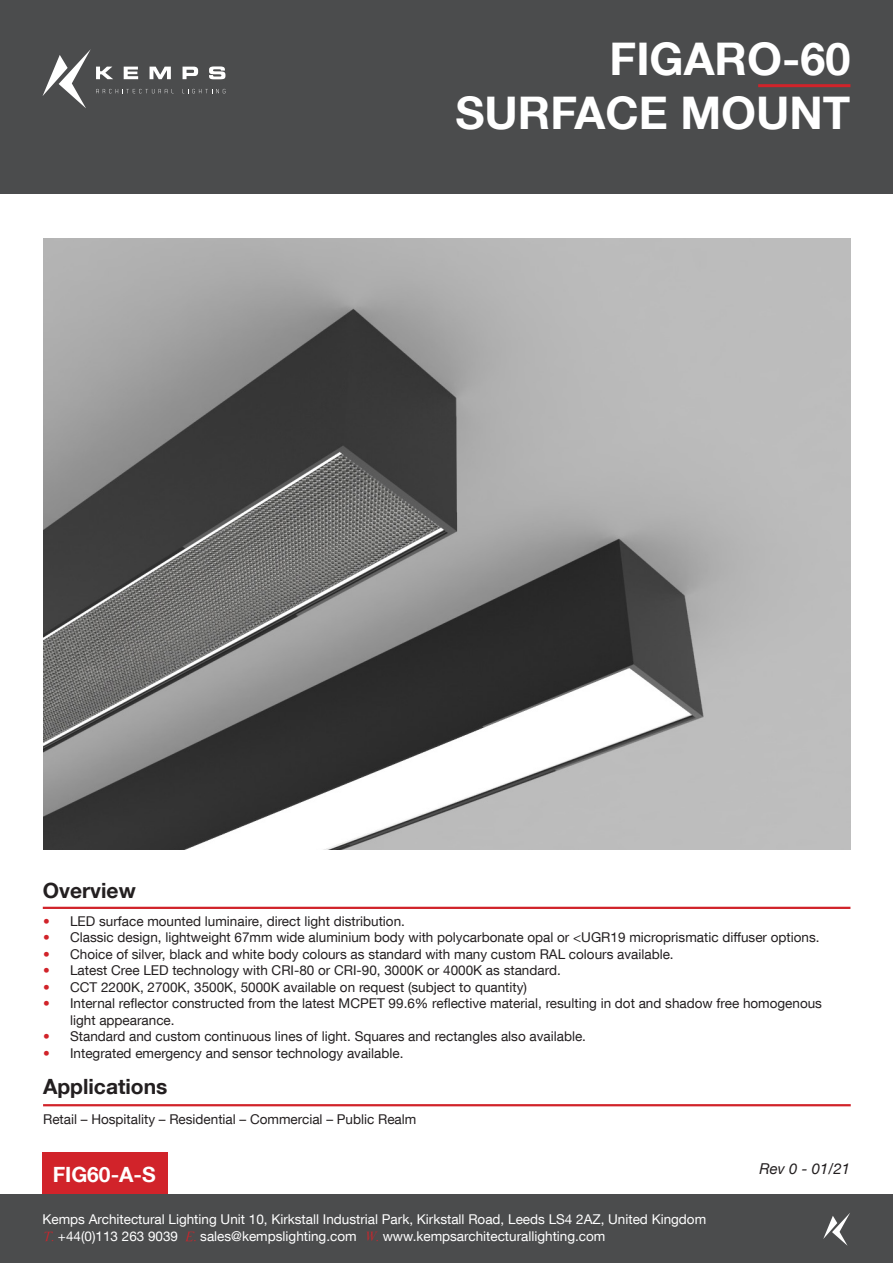
<style>
.page{position:relative;width:893px;height:1263px;background:#fff}
.page>*{position:absolute;margin:0;border:0;box-sizing:border-box;transform-origin:0 0}
.t1{font:700 45px/54px "Helvetica Neue LT Com";color:#fff;text-align:right}
.t2{font:700 21px "Helvetica Neue LT Com";color:#231f20}
.t3{font:700 21px "Helvetica Neue LT Com";color:#fff}
.t4{font:italic 15px "Helvetica Neue LT Com";color:#231f20}
.t5{font:13.5px/16.5px "Helvetica Neue LT Com";color:#231f20}
.t6{font:13.5px "Helvetica Neue LT Com";color:#fff}
.s1{color:#d1232a}
.s2{font-family:"Euro Roman";font-style:italic;color:#d1232a}
</style>
<div class="page">
<div style="left:0;top:0;width:893px;height:194px;background:#4b4c4d"></div>
<svg style="left:183px;top:67px;width:15px;height:12px"></svg>
<svg style="left:209px;top:66px;width:16px;height:13px"></svg>
<svg style="left:43px;top:49px;width:131px;height:59px"></svg>
<svg style="left:182px;top:89px;width:43px;height:4px"></svg>
<hr style="left:758px;top:84px;width:92px;height:3px;background:#d1232a">
<div style="left:43px;top:1152px;width:125px;height:44px;background:#d1232a"></div>
<div style="left:0;top:1194px;width:893px;height:69px;background:#4b4c4d"></div>
<svg style="left:823px;top:1213px;width:27px;height:33px"></svg>
<hr style="left:43px;top:1104px;width:808px;height:2px;background:#d1232a">
<img style="left:43px;top:238px;width:807px;height:611px">
<hr style="left:43px;top:907px;width:807px;height:2px;background:#d1232a">
<p class="t2" style="left:43px;top:877px;width:94px">Overview</p>
<h1 class="t1" style="left:455px;top:30px;width:397px">FIGARO-60<br>SURFACE MOUNT</h1>
<p class="t5" style="left:43px;top:912px;width:363px"><span class="s1">•</span> LED surface mounted luminaire, direct light distribution.</p>
<p class="t5" style="left:43px;top:929px;width:778px"><span class="s1">•</span> Classic design, lightweight 67mm wide aluminium body with polycarbonate opal or &lt;UGR19 microprismatic diffuser options.</p>
<p class="t5" style="left:43px;top:945px;width:632px"><span class="s1">•</span> Choice of silver, black and white body colours as standard with many custom RAL colours available.</p>
<p class="t5" style="left:43px;top:962px;width:519px"><span class="s1">•</span> Latest Cree LED technology with CRI-80 or CRI-90, 3000K or 4000K as standard.</p>
<p class="t5" style="left:43px;top:978px;width:485px"><span class="s1">•</span> CCT 2200K, 2700K, 3500K, 5000K available on request (subject to quantity)</p>
<p class="t5" style="left:70px;top:995px;width:753px;text-indent:-27px"><span class="s1">•</span> Internal reflector constructed from the latest MCPET 99.6% reflective material, resulting in dot and shadow free homogenous light appearance.</p>
<p class="t5" style="left:43px;top:1028px;width:544px"><span class="s1">•</span> Standard and custom continuous lines of light. Squares and rectangles also available.</p>
<p class="t5" style="left:43px;top:1044px;width:362px"><span class="s1">•</span> Integrated emergency and sensor technology available.</p>
<p class="t2" style="left:43px;top:1073px;width:126px">Applications</p>
<p class="t5" style="left:43px;top:1111px;width:375px">Retail – Hospitality – Residential – Commercial – Public Realm</p>
<p class="t3" style="left:53px;top:1161px;width:105px">FIG60-A-S</p>
<p class="t4" style="left:760px;top:1159px;width:92px">Rev 0 - 01/21</p>
<p class="t6" style="left:43px;top:1211px;width:665px">Kemps Architectural Lighting Unit 10, Kirkstall Industrial Park, Kirkstall Road, Leeds LS4 2AZ, United Kingdom</p>
<p class="t6" style="left:43px;top:1227px;width:564px"><span class="s2">T.</span> +44(0)113 263 9039 <span class="s2">E.</span> sales@kempslighting.com <span class="s2">W.</span> www.kempsarchitecturallighting.com</p>
</div>
